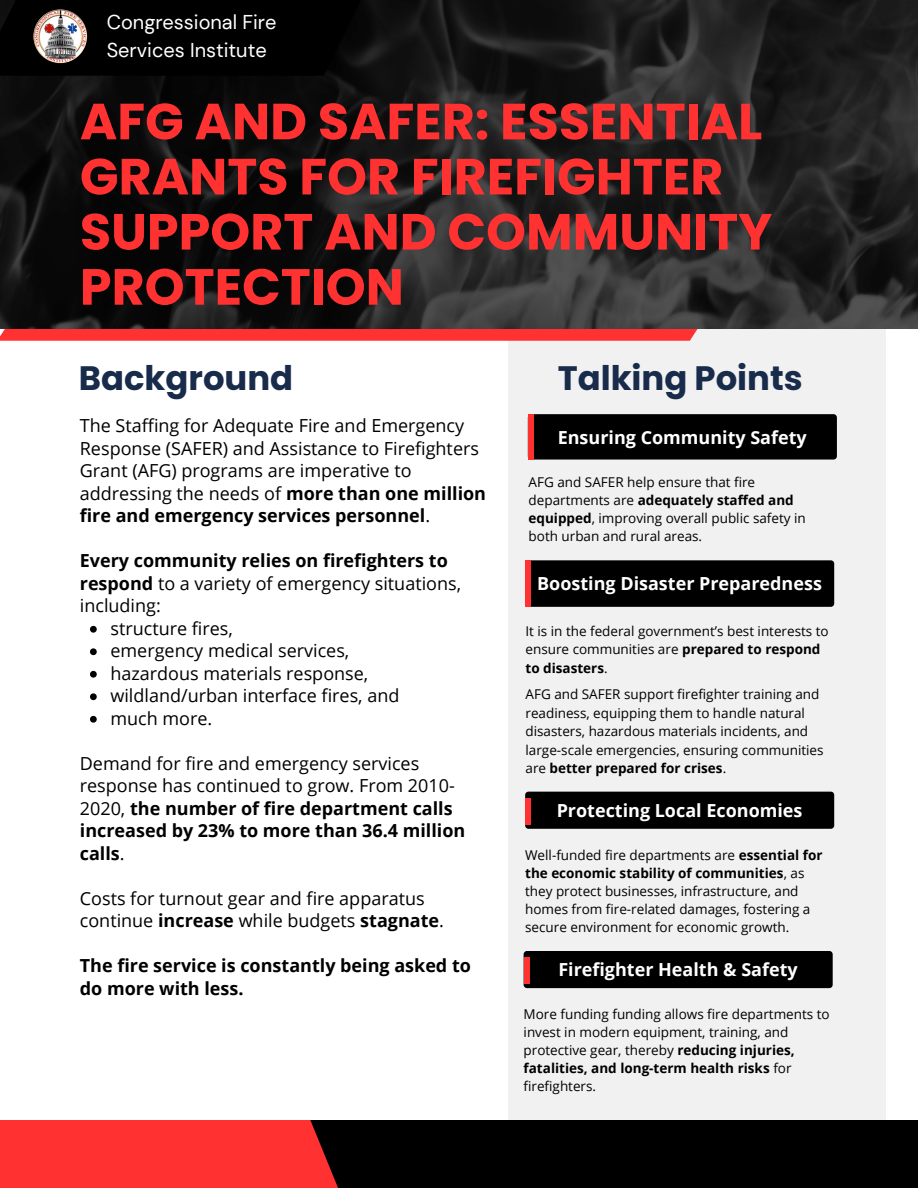
<style>
.page{position:relative;width:918px;height:1188px;background:#fff}
.page>*{position:absolute;margin:0;border:0;box-sizing:border-box;transform-origin:0 0}
.t1{font:700 50.85px/55.2px "Poppins";color:#ff3131}
.t2{font:700 33.9px "Poppins";color:#182b4b}
.t3{font:19.95px/27.9px "DM Sans";color:#fff}
.t4{font:18px/22.5px "Open Sans";color:#000}
.t5{font:700 18px/22.5px "Open Sans";color:#000}
.t6{font:700 18px "Open Sans";color:#fff}
.t7{font:13.5px/18px "Open Sans";color:#000}
.s1{font-weight:700}
.s2{font-weight:400}
</style>
<div class="page">
<div style="left:508px;top:0;width:378px;height:1188px;background:#f1f1f1"></div>
<div style="left:234px;top:1120px;width:684px;height:68px;background:#000"></div>
<div style="left:0;top:1120px;width:338px;height:68px;background:#ff3131"></div>
<div style="left:528px;top:414px;width:309px;height:46px;background:#000;border-radius:3px"></div>
<div style="left:528px;top:414px;width:6px;height:46px;background:#ff3131"></div>
<svg style="left:0;top:329px;width:698px;height:12px;background:#fe3636"></svg>
<svg style="left:0;top:0;width:918px;height:329px;background:#1c1c1c"></svg>
<div style="left:0;top:0;width:399px;height:76px;background:#000"></div>
<img style="left:33px;top:9px;width:54px;height:54px">
<svg style="left:90px;top:626px;width:7px;height:7px"></svg>
<svg style="left:90px;top:648px;width:7px;height:7px"></svg>
<svg style="left:90px;top:671px;width:7px;height:7px"></svg>
<svg style="left:90px;top:693px;width:7px;height:7px"></svg>
<svg style="left:90px;top:716px;width:7px;height:7px"></svg>
<div style="left:525px;top:560px;width:309px;height:47px;background:#000;border-radius:3px"></div>
<div style="left:525px;top:560px;width:6px;height:47px;background:#ff3131"></div>
<div style="left:525px;top:792px;width:309px;height:37px;background:#000;border-radius:3px"></div>
<div style="left:525px;top:798px;width:6px;height:27px;background:#ff3131"></div>
<div style="left:524px;top:951px;width:309px;height:37px;background:#000;border-radius:3px"></div>
<div style="left:524px;top:958px;width:5px;height:26px;background:#ff3131"></div>
<h4 class="t3" style="left:107px;top:8px;width:171px">Congressional Fire<br>Services Institute</h4>
<h2 class="t1" style="left:80px;top:94px;width:694px">AFG AND SAFER: ESSENTIAL<br>GRANTS FOR FIREFIGHTER<br>SUPPORT AND COMMUNITY<br>PROTECTION</h2>
<p class="t2" style="left:79px;top:355px;width:216px">Background</p>
<h1 class="t4" style="left:80px;top:414px;width:408px">The Staffing for Adequate Fire and Emergency Response (SAFER) and Assistance to Firefighters Grant (AFG) programs are imperative to addressing the needs of <span class="s1">more than one million fire and emergency services personnel</span>.</h1>
<h2 class="t5" style="left:80px;top:549px;width:383px">Every community relies on firefighters to respond <span class="s2">to a variety of emergency situations, including:</span></h2>
<h3 class="t4" style="left:110px;top:617px;width:124px">structure fires,</h3>
<p class="t4" style="left:110px;top:639px;width:240px">emergency medical services,</p>
<h3 class="t4" style="left:110px;top:662px;width:259px">hazardous materials response,</h3>
<p class="t4" style="left:110px;top:684px;width:290px">wildland/urban interface fires, and</p>
<p class="t4" style="left:110px;top:707px;width:103px">much more.</p>
<h3 class="t4" style="left:80px;top:752px;width:387px">Demand for fire and emergency services response has continued to grow. From 2010- 2020, <span class="s1">the number of fire department calls increased by 23% to more than 36.4 million calls</span>.</h3>
<p class="t4" style="left:80px;top:887px;width:366px">Costs for turnout gear and fire apparatus continue <span class="s1">increase</span> while budgets <span class="s1">stagnate</span>.</p>
<h3 class="t5" style="left:80px;top:954px;width:393px">The fire service is constantly being asked to do more with less.</h3>
<h4 class="t2" style="left:558px;top:355px;width:247px">Talking Points</h4>
<p class="t6" style="left:558px;top:425px;width:251px">Ensuring Community Safety</p>
<h4 class="t7" style="left:529px;top:473px;width:279px">AFG and SAFER help ensure that fire departments are <span class="s1">adequately staffed and equipped</span>, improving overall public safety in both urban and rural areas.</h4>
<p class="t6" style="left:537px;top:571px;width:286px">Boosting Disaster Preparedness</p>
<p class="t7" style="left:526px;top:621px;width:305px;line-height:18.5px">It is in the federal government’s best interests to ensure communities are <span class="s1">prepared to respond to disasters</span>.</p>
<p class="t7" style="left:526px;top:685px;width:300px;line-height:18.5px">AFG and SAFER support firefighter training and readiness, equipping them to handle natural disasters, hazardous materials incidents, and large-scale emergencies, ensuring communities are <span class="s1">better prepared for crises</span>.</p>
<p class="t6" style="left:557px;top:798px;width:247px">Protecting Local Economies</p>
<p class="t7" style="left:525px;top:846px;width:299px">Well-funded fire departments are <span class="s1">essential for the economic stability of communities</span>, as they protect businesses, infrastructure, and homes from fire-related damages, fostering a secure environment for economic growth.</p>
<h4 class="t6" style="left:558px;top:957px;width:241px">Firefighter Health &amp; Safety</h4>
<h4 class="t7" style="left:524px;top:1005px;width:308px">More funding funding allows fire departments to invest in modern equipment, training, and protective gear, thereby <span class="s1">reducing injuries, fatalities, and long-term health risks</span> for firefighters.</h4>
</div>
